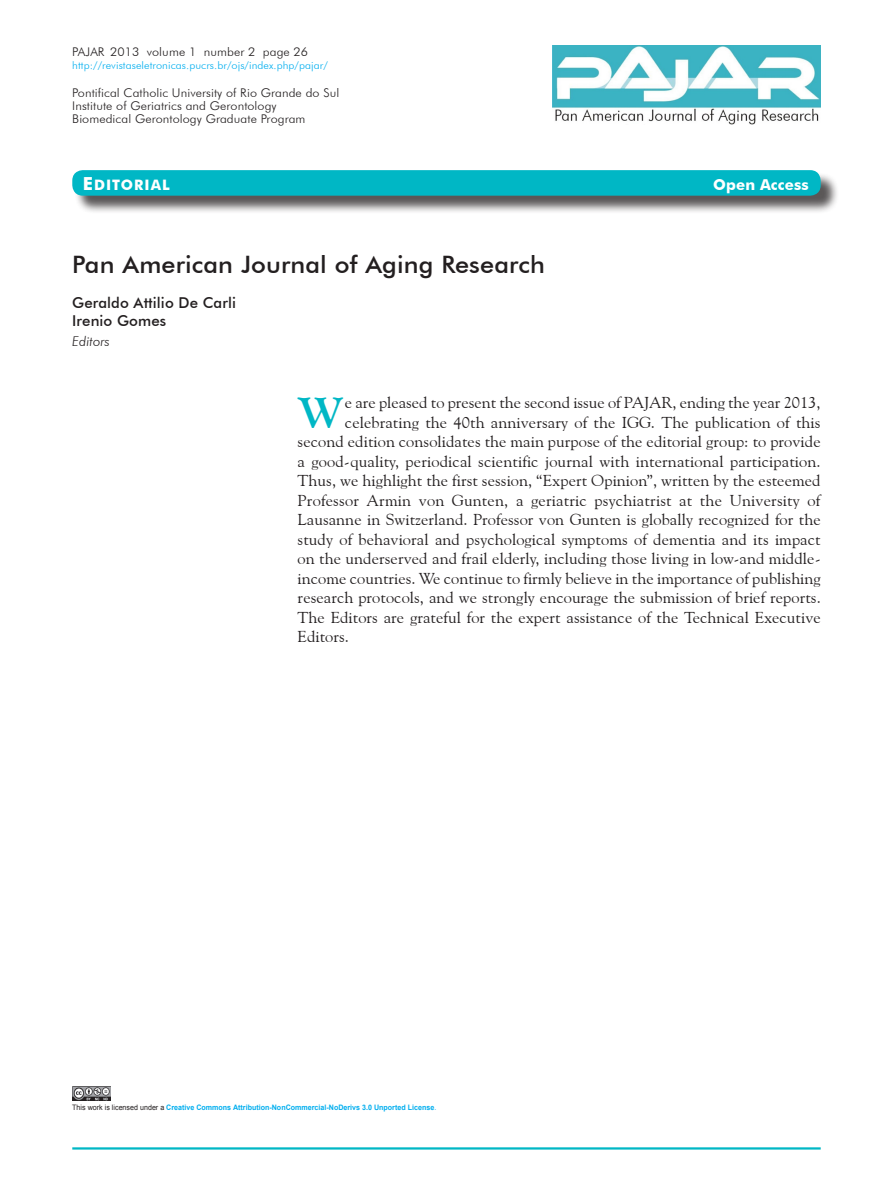
<style>
.page{position:relative;width:893px;height:1191px;background:#fff}
.page>*{position:absolute;margin:0;border:0;box-sizing:border-box;transform-origin:0 0}
.t1{font:700 43.5px "Goudy Old Style BT";color:#00b7c5;scale:1.05 1}
.Título{font:500 24px "Futura BT";letter-spacing:.005em;color:#231f20;scale:1.05 1}
.t2{font:15.75px "Goudy Old Style BT";letter-spacing:.005em;color:#231f20;scale:1.05 1}
.Autor_s{font:500 15px/18px "Futura BT";letter-spacing:.005em;color:#231f20}
.Cartola{font:700 15px "Futura BT";letter-spacing:.005em;color:#fff}
.Cartola-2{font:14.4px "Futura BT Bold SC800";letter-spacing:.07em;color:#fff}
.Autor_s-2{font:italic 300 13.5px "Futura BT";letter-spacing:.005em;color:#231f20}
.t3{font:300 12px/12.8px "Futura BT";letter-spacing:.005em;color:#231f20;scale:1.05 1}
.t4{font:300 10.5px "Futura BT";letter-spacing:.005em;color:#00aeef;scale:1.05 1}
.t5{font:700 7.5px "Arial";color:#00aeef;scale:.95 1}
.s1{font-size:18px}
.s2{font-weight:400;color:#231f20}
.s3{font-weight:400}
</style>
<div class="page">
<img style="left:72px;top:1086px;width:39px;height:14px">
<hr style="left:72px;top:1147px;width:749px;height:2px;background:#00b7c5">
<img style="left:552px;top:46px;width:269px;height:79px">
<div style="left:75px;top:172px;width:764px;height:42px;background:#231f20;opacity:.75"></div>
<div style="left:72px;top:170px;width:749px;height:26px;background:#00b7c5;border-radius:10px"></div>
<p class="t3" style="left:72px;top:45px;width:226px">PAJAR 2013 volume 1 number 2 page 26</p>
<p class="t4" style="left:72px;top:59px;width:245px">http://revistaseletronicas.pucrs.br/ojs/index.php/pajar/</p>
<p class="t3" style="left:72px;top:87px;width:256px">Pontifical Catholic University of Rio Grande do Sul<br>Institute of Geriatrics and Gerontology<br>Biomedical Gerontology Graduate Program</p>
<p class="Cartola-2" style="left:83px;top:176px;width:88px"><span class="s1">E</span>DITORIAL</p>
<p class="Cartola" style="left:713px;top:175px;width:97px">Open Access</p>
<p class="Título" style="left:72px;top:250px;width:452px">Pan American Journal of Aging Research</p>
<p class="Autor_s" style="left:72px;top:294px;width:165px">Geraldo Attilio De Carli<br>Irenio Gomes</p>
<p class="Autor_s-2" style="left:72px;top:333px;width:39px">Editors</p>
<p class="t1" style="left:298px;top:385px;width:46px">W</p>
<p class="t2" style="left:345px;top:393px;width:454px">e are pleased to present the second issue of PAJAR, ending the year 2013,</p>
<p class="t2" style="left:345px;top:412px;width:454px">celebrating the 40th anniversary of the IGG. The publication of this</p>
<p class="t2" style="left:298px;top:432px;width:500px">second edition consolidates the main purpose of the editorial group: to provide</p>
<p class="t2" style="left:298px;top:451px;width:500px">a good-quality, periodical scientific journal with international participation.</p>
<p class="t2" style="left:298px;top:471px;width:500px">Thus, we highlight the first session, “Expert Opinion”, written by the esteemed</p>
<p class="t2" style="left:298px;top:490px;width:499px">Professor Armin von Gunten, a geriatric psychiatrist at the University of</p>
<p class="t2" style="left:298px;top:510px;width:500px">Lausanne in Switzerland. Professor von Gunten is globally recognized for the</p>
<p class="t2" style="left:298px;top:529px;width:500px">study of behavioral and psychological symptoms of dementia and its impact</p>
<p class="t2" style="left:298px;top:549px;width:500px">on the underserved and frail elderly, including those living in low-and middle-</p>
<p class="t2" style="left:298px;top:568px;width:500px">income countries. We continue to firmly believe in the importance of publishing</p>
<p class="t2" style="left:298px;top:588px;width:500px">research protocols, and we strongly encourage the submission of brief reports.</p>
<p class="t2" style="left:298px;top:607px;width:500px">The Editors are grateful for the expert assistance of the Technical Executive</p>
<p class="t2" style="left:298px;top:627px;width:50px">Editors.</p>
<p class="t5" style="left:72px;top:1102px;width:385px"><span class="s2">This work is licensed under a</span> Creative Commons Attribution-NonCommercial-NoDerivs 3.0 Unported License<span class="s3">.</span></p>
</div>
